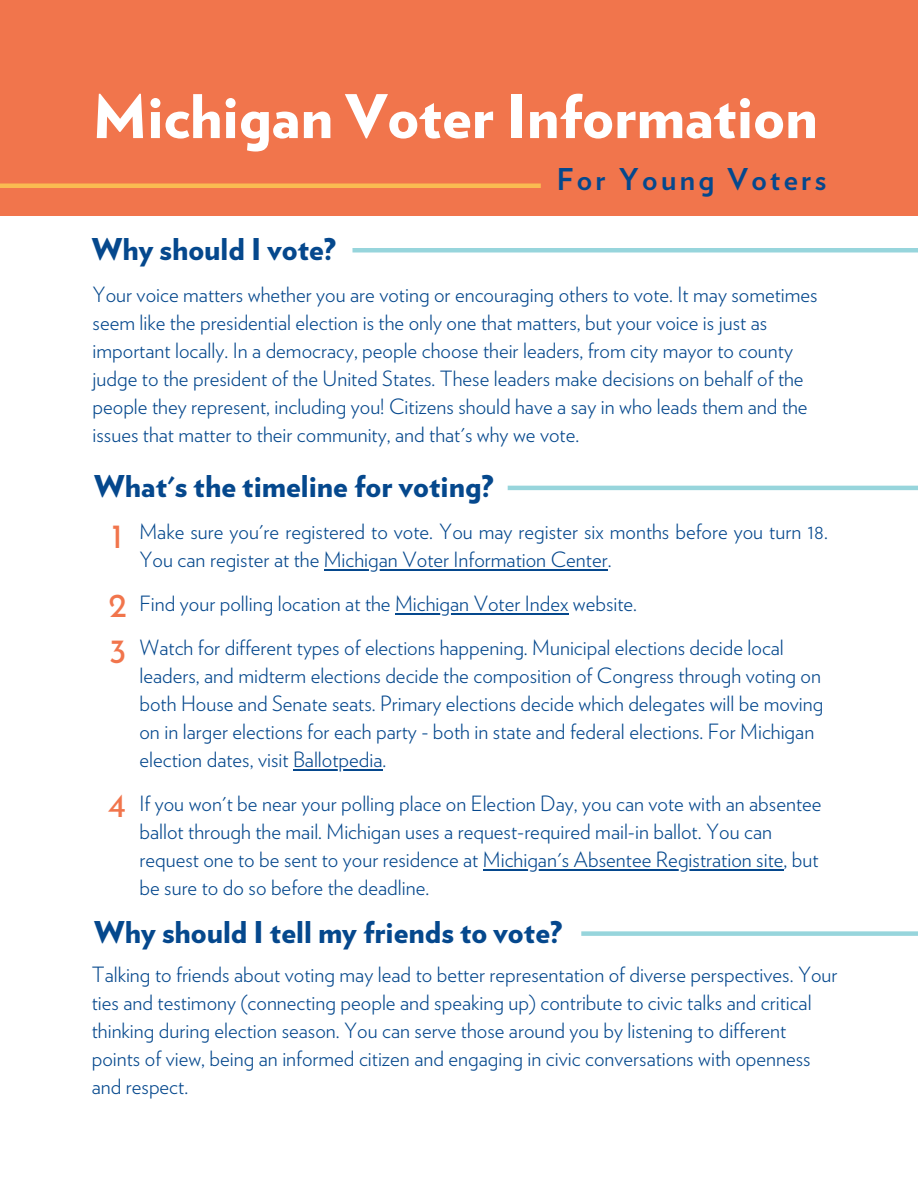
<style>
.page{position:relative;width:918px;height:1188px;background:#fff}
.page>*{position:absolute;margin:0;border:0;box-sizing:border-box;transform-origin:0 0}
.t1{font:900 60px "Verlag";color:#fff}
.t2{font:34.05px/45.9px "Josefin Sans";color:#f1754c}
.t3{font:900 30px "Verlag";color:#05488d}
.t4{font:700 30px "Verlag";letter-spacing:.11em;color:#05488d}
.t5{font:300 21px/28.2px "Verlag";color:#05488d}
</style>
<div class="page">
<div style="left:0;top:0;width:918px;height:216px;background:#f1754c"></div>
<div style="left:352px;top:248px;width:566px;height:5px;background:#97d5dc"></div>
<hr style="left:508px;top:486px;width:410px;height:4px;background:#97d5dc">
<div style="left:581px;top:931px;width:337px;height:5px;background:#97d5dc"></div>
<hr style="left:0;top:184px;width:541px;height:4px;background:#fabb51">
<hr style="left:324px;top:569px;width:284px;height:2px;background:#05488d">
<hr style="left:395px;top:613px;width:173px;height:2px;background:#05488d">
<hr style="left:293px;top:769px;width:90px;height:2px;background:#05488d">
<hr style="left:483px;top:869px;width:301px;height:2px;background:#05488d">
<p class="t1" style="left:93px;top:80px;width:727px">Michigan Voter Information</p>
<h2 class="t4" style="left:557px;top:161px;width:271px">For Young Voters</h2>
<p class="t3" style="left:92px;top:231px;width:246px">Why should I vote?</p>
<p class="t5" style="left:93px;top:280px;width:727px">Your voice matters whether you are voting or encouraging others to vote. It may sometimes seem like the presidential election is the only one that matters, but your voice is just as important locally. In a democracy, people choose their leaders, from city mayor to county judge to the president of the United States. These leaders make decisions on behalf of the people they represent, including you! Citizens should have a say in who leads them and the issues that matter to their community, and that's why we vote.</p>
<h1 class="t3" style="left:94px;top:469px;width:401px">What's the timeline for voting?</h1>
<h2 class="t2" style="left:111px;top:517px;width:13px">1</h2>
<p class="t2" style="left:109px;top:586px;width:20px">2<br>3</p>
<h2 class="t2" style="left:108px;top:785px;width:20px">4</h2>
<p class="t5" style="left:139px;top:517px;width:690px">Make sure you're registered to vote. You may register six months before you turn 18.<br>You can register at the Michigan Voter Information Center.</p>
<h2 class="t5" style="left:139px;top:589px;width:499px">Find your polling location at the Michigan Voter Index website.</h2>
<p class="t5" style="left:139px;top:633px;width:646px">Watch for different types of elections happening. Municipal elections decide local</p>
<p class="t5" style="left:139px;top:661px;width:686px">leaders, and midterm elections decide the composition of Congress through voting on both House and Senate seats. Primary elections decide which delegates will be moving on in larger elections for each party - both in state and federal elections. For Michigan election dates, visit Ballotpedia.</p>
<p class="t5" style="left:139px;top:789px;width:684px">If you won't be near your polling place on Election Day, you can vote with an absentee ballot through the mail. Michigan uses a request-required mail-in ballot. You can request one to be sent to your residence at Michigan's Absentee Registration site, but</p>
<p class="t5" style="left:139px;top:873px;width:291px">be sure to do so before the deadline.</p>
<h3 class="t3" style="left:94px;top:914px;width:469px">Why should I tell my friends to vote?</h3>
<p class="t5" style="left:92px;top:960px;width:747px">Talking to friends about voting may lead to better representation of diverse perspectives. Your ties and testimony (connecting people and speaking up) contribute to civic talks and critical thinking during election season. You can serve those around you by listening to different points of view, being an informed citizen and engaging in civic conversations with openness and respect.</p>
</div>
